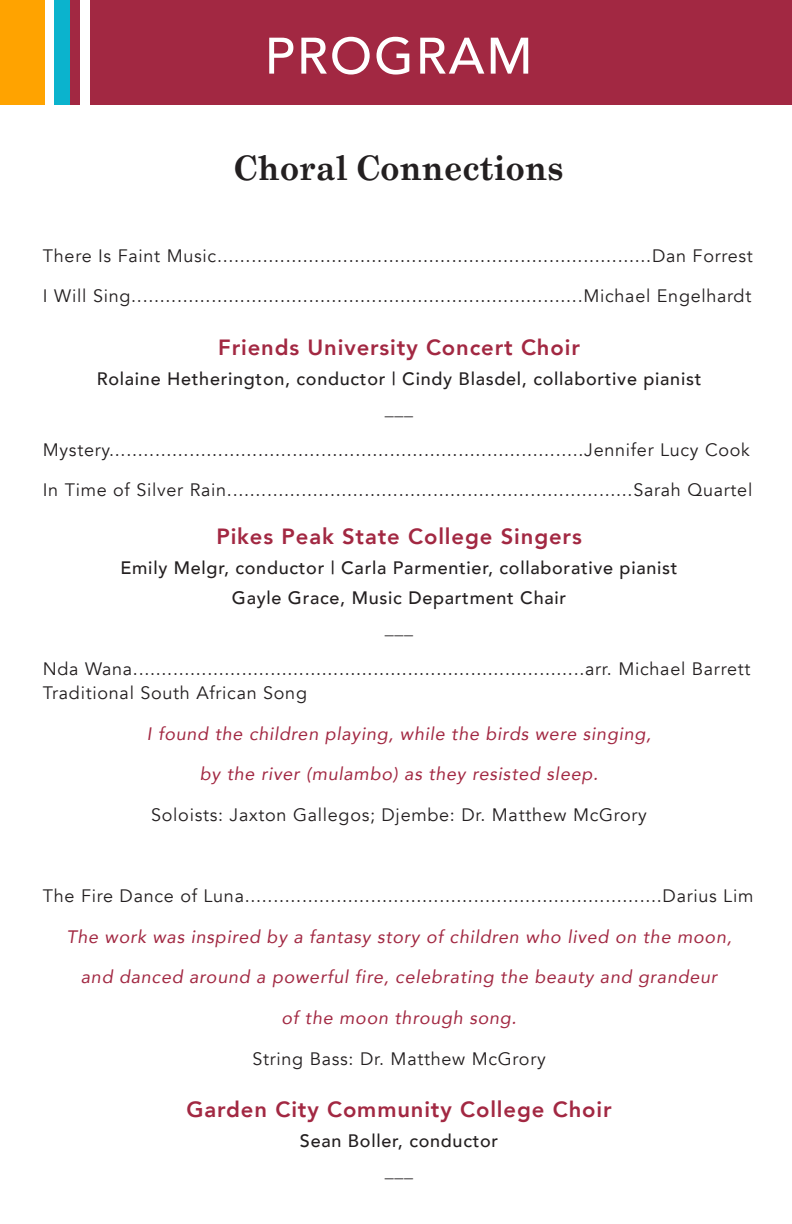
<style>
.page{position:relative;width:792px;height:1224px;background:#fff}
.page>*{position:absolute;margin:0;border:0;box-sizing:border-box;transform-origin:0 0}
.t1{font:500 50.8px "Avenir";letter-spacing:.04em;color:#fff}
.t2{font:700 34px "Grad";letter-spacing:.04em;color:#231f20}
.t3{font:800 22px "Avenir";letter-spacing:.04em;color:#a22842}
.t4{font:18px/24px "Avenir";letter-spacing:.04em;color:#231f20}
.t5{font:italic 18px "Avenir";letter-spacing:.04em;color:#a22842}
.t6{font:500 18px/30px "Avenir";letter-spacing:.04em;color:#231f20;text-align:center}
</style>
<div class="page">
<div style="left:0;top:0;width:45px;height:104px;background:#ffa300"></div>
<div style="left:54px;top:0;width:20px;height:104px;background:#0bb3cd"></div>
<div style="left:70px;top:0;width:20px;height:104px;background:#a22842"></div>
<div style="left:80px;top:0;width:10px;height:104px;background:#fff"></div>
<div style="left:90px;top:0;width:702px;height:104px;background:#a22842"></div>
<h1 class="t1" style="left:265px;top:12px;width:269px">PROGRAM</h1>
<h2 class="t2" style="left:235px;top:147px;width:330px">Choral Connections</h2>
<p class="t4" style="left:43px;top:244px;width:712px">There Is Faint Music............................................................................Dan Forrest</p>
<p class="t4" style="left:43px;top:284px;width:710px">I Will Sing...............................................................................Michael Engelhardt</p>
<p class="t3" style="left:218px;top:330px;width:363px">Friends University Concert Choir</p>
<p class="t6" style="left:97px;top:363px;width:606px">Rolaine Hetherington, conductor | Cindy Blasdel, collabortive pianist ___</p>
<p class="t4" style="left:43px;top:438px;width:709px">Mystery...................................................................................Jennifer Lucy Cook</p>
<p class="t4" style="left:43px;top:478px;width:711px">In Time of Silver Rain.......................................................................Sarah Quartel</p>
<p class="t3" style="left:216px;top:519px;width:367px">Pikes Peak State College Singers</p>
<p class="t6" style="left:121px;top:552px;width:559px">Emily Melgr, conductor | Carla Parmentier, collaborative pianist<br>Gayle Grace, Music Department Chair<br>___</p>
<p class="t4" style="left:43px;top:657px;width:709px">Nda Wana...............................................................................arr. Michael Barrett<br>Traditional South African Song</p>
<p class="t5" style="left:147px;top:722px;width:506px">I found the children playing, while the birds were singing,</p>
<p class="t5" style="left:200px;top:763px;width:400px">by the river (mulambo) as they resisted sleep.</p>
<p class="t4" style="left:151px;top:803px;width:497px">Soloists: Jaxton Gallegos; Djembe: Dr. Matthew McGrory</p>
<p class="t4" style="left:43px;top:884px;width:712px">The Fire Dance of Luna.........................................................................Darius Lim</p>
<p class="t5" style="left:66px;top:926px;width:667px">The work was inspired by a fantasy story of children who lived on the moon,</p>
<p class="t5" style="left:81px;top:966px;width:638px">and danced around a powerful fire, celebrating the beauty and grandeur</p>
<p class="t5" style="left:281px;top:1007px;width:237px">of the moon through song.</p>
<p class="t4" style="left:252px;top:1047px;width:295px">String Bass: Dr. Matthew McGrory</p>
<p class="t3" style="left:187px;top:1093px;width:427px">Garden City Community College Choir</p>
<p class="t6" style="left:300px;top:1125px;width:200px">Sean Boller, conductor ___</p>
</div>
